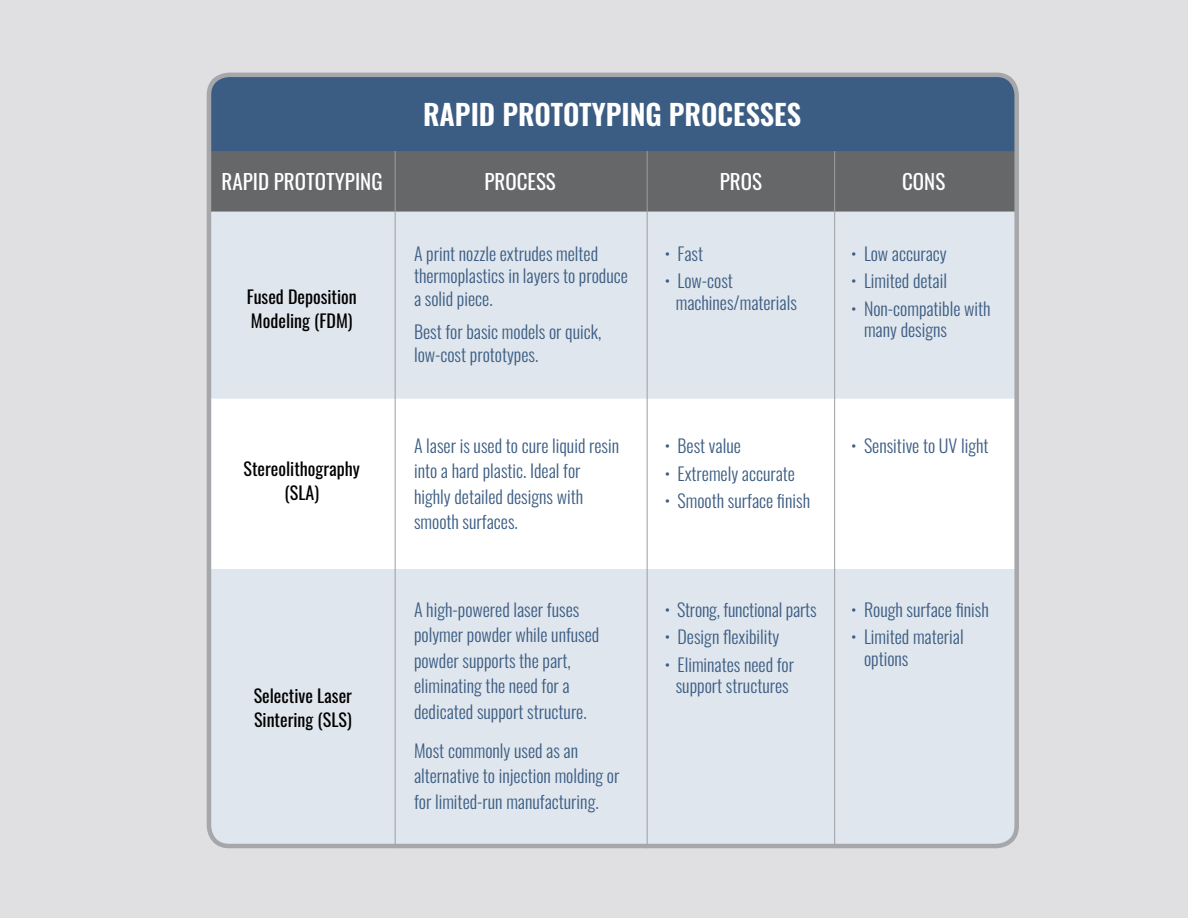
<style>
.page{position:relative;width:1188px;height:918px;background:#e0e0e2}
.page>*{position:absolute;margin:0;border:0;box-sizing:border-box;transform-origin:0 0}
.t1{font:600 28.5px "Oswald";color:#fff}
.t2{font:21px "Oswald";color:#fff}
.t3{font:300 18px/25.5px "Oswald";color:#3c5d83}
.t4{font:18px/24px "Oswald";color:#000}
</style>
<div class="page">
<div style="left:211px;top:569px;width:806px;height:279px;background:#dfe6ed"></div>
<div style="left:209px;top:149px;width:808px;height:63px;background:#656769"></div>
<div style="left:208px;top:74px;width:806px;height:77px;background:#3c5d83"></div>
<div style="left:209px;top:393px;width:807px;height:176px;background:#fff"></div>
<div style="left:212px;top:212px;width:802px;height:187px;background:#dfe6ed"></div>
<hr style="left:395px;top:151px;width:1px;height:697px;background:#9d9fa2">
<hr style="left:647px;top:151px;width:1px;height:697px;background:#9d9fa2">
<hr style="left:834px;top:151px;width:1px;height:697px;background:#9d9fa2">
<div style="left:207px;top:73px;width:812px;height:775px;border:4px solid #a5a7aa;border-radius:20px"></div>
<h1 class="t1" style="left:423px;top:99px;width:380px">RAPID PROTOTYPING PROCESSES</h1>
<p class="t2" style="left:222px;top:163px;width:163px">RAPID PROTOTYPING</p>
<p class="t2" style="left:484px;top:163px;width:73px">PROCESS</p>
<p class="t2" style="left:720px;top:163px;width:44px">PROS</p>
<p class="t2" style="left:902px;top:163px;width:45px">CONS</p>
<p class="t4" style="left:247px;top:283px;width:112px">Fused Deposition<br>Modeling (FDM)</p>
<p class="t4" style="left:244px;top:455px;width:118px;text-align:center">Stereolithography (SLA)</p>
<p class="t4" style="left:254px;top:682px;width:100px">Selective Laser<br>Sintering (SLS)</p>
<p class="t3" style="left:414px;top:240px;width:215px;line-height:22.5px">A print nozzle extrudes melted thermoplastics in layers to produce a solid piece.</p>
<p class="t3" style="left:414px;top:319px;width:189px;line-height:22.5px">Best for basic models or quick, low-cost prototypes.</p>
<p class="t3" style="left:414px;top:431px;width:207px">A laser is used to cure liquid resin into a hard plastic. Ideal for highly detailed designs with smooth surfaces.</p>
<p class="t3" style="left:414px;top:594px;width:187px">A high-powered laser fuses polymer powder while unfused powder supports the part, eliminating the need for a dedicated support structure.</p>
<p class="t3" style="left:414px;top:736px;width:207px">Most commonly used as an alternative to injection molding or for limited-run manufacturing.</p>
<p class="t3" style="left:665px;top:238px;width:40px">• Fast</p>
<p class="t3" style="left:676px;top:268px;width:123px;line-height:21.6px;text-indent:-11px">• Low-cost machines/materials</p>
<p class="t3" style="left:851px;top:238px;width:97px">• Low accuracy</p>
<p class="t3" style="left:851px;top:266px;width:97px">• Limited detail</p>
<p class="t3" style="left:864px;top:296px;width:128px;line-height:21.6px;text-indent:-13px">• Non-compatible with many designs</p>
<p class="t3" style="left:665px;top:431px;width:78px">• Best value</p>
<p class="t3" style="left:665px;top:458px;width:132px">• Extremely accurate</p>
<p class="t3" style="left:665px;top:486px;width:147px">• Smooth surface finish</p>
<p class="t3" style="left:851px;top:431px;width:139px">• Sensitive to UV light</p>
<p class="t3" style="left:665px;top:594px;width:153px">• Strong, functional parts</p>
<p class="t3" style="left:665px;top:622px;width:116px">• Design flexibility</p>
<p class="t3" style="left:665px;top:652px;width:131px;line-height:21.6px;text-align:center">• Eliminates need for support structures</p>
<p class="t3" style="left:851px;top:594px;width:139px">• Rough surface finish</p>
<p class="t3" style="left:864px;top:624px;width:101px;line-height:21.6px;text-indent:-13px">• Limited material options</p>
</div>
